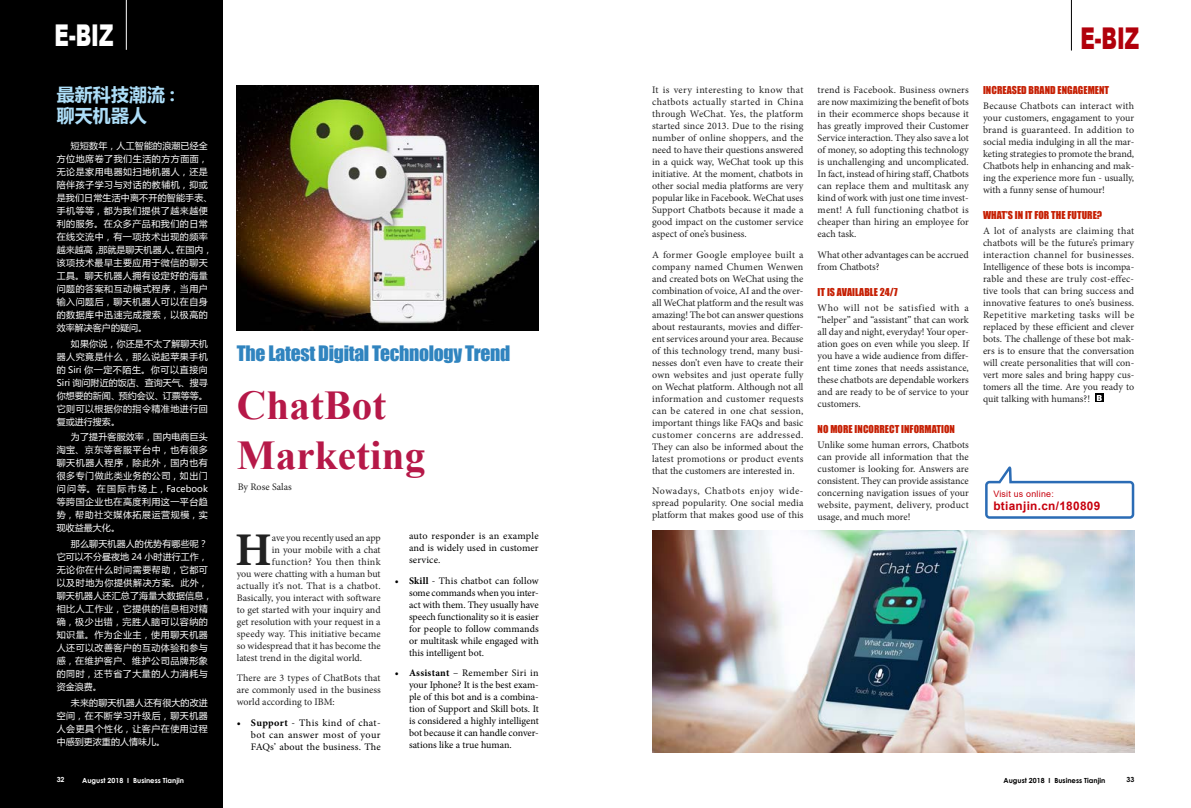
<style>
.page{position:relative;width:1191px;height:808px;background:#fff}
.page>*{position:absolute;margin:0;border:0;box-sizing:border-box;transform-origin:0 0}
.t1{font:700 46.9px "Minion Pro";color:#222}
.t2{font:700 41px/49.2px "Times New Roman";letter-spacing:.005em;color:#b61848}
.t3{font:900 30px "Arial";color:#fff;scale:.67 1}
.t4{font:900 30px "Arial";color:#b1000b;scale:.67 1}
.t5{font:19.6px "Impact";letter-spacing:-.015em;color:#3084bf}
.t6{font:700 18px/21.6px "Microsoft Ya Hei";letter-spacing:.005em;color:#addef8}
.t7{font:700 11.8px "Arial";letter-spacing:.025em;color:#c7000d}
.t8{font:10px/12px "Minion Pro";color:#222;text-align:justify}
.t9{font:10px/12px "Minion Pro";letter-spacing:.005em;color:#000;text-align:justify}
.t10{font:10px "Impact";letter-spacing:.005em;color:#c62004}
.t11{font:10px "Minion Pro";letter-spacing:.025em;color:#222}
.t12{font:9px/13px "Microsoft Ya Hei";letter-spacing:.055em;color:#fff;text-align:justify}
.t13{font:8.9px "Arial";letter-spacing:.025em;color:#c7000d}
.t14{font:700 7px "Century Gothic";color:#fff}
.t15{font:700 7px "Century Gothic";color:#000}
.s1{font-weight:700}
</style>
<div class="page">
<div style="left:0;top:0;width:222px;height:808px;background:#000"></div>
<hr style="left:126px;top:0;width:1px;height:50px;background:#fff">
<img style="left:237px;top:85px;width:302px;height:246px">
<hr style="left:1071px;top:0;width:1px;height:51px;background:#000">
<svg style="left:985px;top:466px;width:149px;height:53px"></svg>
<svg style="left:1095px;top:394px;width:8px;height:8px"></svg>
<svg style="left:1096px;top:395px;width:5px;height:6px"></svg>
<img style="left:652px;top:531px;width:482px;height:221px">
<h3 class="t3" style="left:55px;top:14px;width:89px">E-BIZ</h3>
<h3 class="t6" style="left:57px;top:83px;width:120px">最新科技潮流 :聊天机器人</h3>
<p class="t12" style="left:57px;top:139px;width:157px;text-align:left;text-indent:14px">短短数年，人工智能的浪潮已经全方位地席卷了我们生活的方方面面，无论是家用电器如扫地机器人，还是陪伴孩子学习与对话的教辅机，抑或是我们日常生活中离不开的智能手表、手机等等，都为我们提供了越来越便利的服务。在众多产品和我们的日常在线交流中，有一项技术出现的频率越来越高，那就是聊天机器人。在国内，该项技术最早主要应用于微信的聊天工具。聊天机器人拥有设定好的海量问题的答案和互动模式程序，当用户输入问题后，聊天机器人可以在自身的数据库中迅速完成搜索，以极高的效率解决客户的疑问。</p>
<p class="t12" style="left:57px;top:337px;width:153px;text-indent:14px">如果你说，你还是不太了解聊天机器人究竟是什么，那么说起苹果手机的 Siri 你一定不陌生。你可以直接向Siri 询问附近的饭店、查询天气、搜寻你想要的新闻、预约会议、订票等等。它则可以根据你的指令精准地进行回复或进行搜索。</p>
<p class="t12" style="left:57px;top:430px;width:153px;text-indent:14px">为了提升客服效率，国内电商巨头淘宝、京东等客服平台中，也有很多聊天机器人程序，除此外，国内也有很多专门做此类业务的公司，如出门问问等。在国际市场上，Facebook等跨国企业也在高度利用这一平台趋势，帮助社交媒体拓展运营规模，实现收益最大化。</p>
<p class="t12" style="left:57px;top:537px;width:157px;text-align:left;text-indent:14px">那么聊天机器人的优势有哪些呢？它可以不分昼夜地 24 小时进行工作，无论你在什么时间需要帮助，它都可以及时地为你提供解决方案。此外，聊天机器人还汇总了海量大数据信息，相比人工作业，它提供的信息相对精确，极少出错，完胜人脑可以容纳的知识量。作为企业主，使用聊天机器人还可以改善客户的互动体验和参与感，在维护客户、维护公司品牌形象的同时，还节省了大量的人力消耗与资金浪费。</p>
<p class="t12" style="left:57px;top:696px;width:153px;text-indent:14px">未来的聊天机器人还有很大的改进空间，在不断学习升级后，聊天机器人会更具个性化，让客户在使用过程中感到更浓重的人情味儿。</p>
<h3 class="t5" style="left:237px;top:338px;width:275px">THE LATEST DIGITAL TECHNOLOGY TREND</h3>
<h2 class="t2" style="left:237px;top:380px;width:190px">ChatBot<br>Marketing</h2>
<p class="t8" style="left:238px;top:481px;width:56px">By Rose Salas</p>
<h1 class="t1" style="left:235px;top:517px;width:38px">H</h1>
<p class="t8" style="left:272px;top:532px;width:110px">ave you recently used an app</p>
<p class="t8" style="left:272px;top:544px;width:110px">in your mobile with a chat</p>
<p class="t11" style="left:272px;top:555px;width:110px">function? You then think</p>
<p class="t8" style="left:237px;top:568px;width:145px">you were chatting with a human but</p>
<p class="t8" style="left:237px;top:580px;width:145px">actually it’s not. That is a chatbot.</p>
<p class="t8" style="left:237px;top:592px;width:145px">Basically, you interact with software</p>
<p class="t8" style="left:237px;top:604px;width:145px">to get started with your inquiry and</p>
<p class="t8" style="left:237px;top:616px;width:145px">get resolution with your request in a</p>
<p class="t8" style="left:237px;top:628px;width:145px">speedy way. This initiative became</p>
<p class="t8" style="left:237px;top:640px;width:145px">so widespread that it has become the</p>
<p class="t8" style="left:237px;top:652px;width:127px">latest trend in the digital world.</p>
<p class="t8" style="left:237px;top:672px;width:145px">There are 3 types of ChatBots that are commonly used in the business world according to IBM:</p>
<p class="t9" style="left:251px;top:717px;width:131px;text-indent:-14px"><span class="s1">• Support</span> - This kind of chat&shy;bot can answer most of your FAQs’ about the business. The</p>
<p class="t9" style="left:409px;top:530px;width:131px">auto responder is an example and is widely used in customer service.</p>
<p class="t9" style="left:409px;top:574px;width:131px;text-indent:-14px"><span class="s1">• Skill</span> - This chatbot can follow some commands when you inter&shy;act with them. They usually have speech functionality so it is easier for people to follow commands or multitask while engaged with this intelligent bot.</p>
<p class="t9" style="left:409px;top:667px;width:131px;text-indent:-14px"><span class="s1">• Assistant</span> – Remember Siri in your Iphone? It is the best exam&shy;ple of this bot and is a combina&shy;tion of Support and Skill bots. It is considered a highly intelligent bot because it can handle conver&shy;sations like a true human.</p>
<h3 class="t4" style="left:1080px;top:17px;width:89px">E-BIZ</h3>
<p class="t8" style="left:652px;top:84px;width:153px">It is very interesting to know that chatbots actually started in China through WeChat. Yes, the platform started since 2013. Due to the rising number of online shoppers, and the need to have their questions answered in a quick way, WeChat took up this initiative. At the moment, chatbots in other social media platforms are very popular like in Facebook. WeChat uses Support Chatbots because it made a good impact on the customer service aspect of one’s business.</p>
<p class="t8" style="left:652px;top:249px;width:153px">A former Google employee built a company named Chumen Wenwen and created bots on WeChat using the combination of voice, AI and the over&shy;all WeChat platform and the result was amazing! The bot can answer questions about restaurants, movies and differ&shy;ent services around your area. Because of this technology trend, many busi&shy;nesses don’t even have to create their own websites and just operate fully on Wechat platform. Although not all information and customer requests can be catered in one chat session, important things like FAQs and basic customer concerns are addressed.<br>They can also be informed about the latest promotions or product events that the customers are interested in.</p>
<p class="t8" style="left:652px;top:485px;width:153px">Nowadays, Chatbots enjoy wide&shy;spread popularity. One social media platform that makes good use of this</p>
<p class="t8" style="left:817px;top:84px;width:153px">trend is Facebook. Business owners are now maximizing the benefit of bots in their ecommerce shops because it has greatly improved their Customer Service interaction. They also save a lot of money, so adopting this technology is unchallenging and uncomplicated.<br>In fact, instead of hiring staff, Chatbots can replace them and multitask any kind of work with just one time invest&shy;ment! A full functioning chatbot is cheaper than hiring an employee for each task.</p>
<p class="t8" style="left:817px;top:249px;width:153px">What other advantages can be accrued from Chatbots?</p>
<p class="t10" style="left:817px;top:284px;width:82px">IT IS AVAILABLE 24/7</p>
<p class="t8" style="left:817px;top:302px;width:153px">Who will not be satisfied with a “helper” and “assistant” that can work all day and night, everyday! Your oper&shy;ation goes on even while you sleep. If you have a wide audience from differ&shy;ent time zones that needs assistance, these chatbots are dependable workers and are ready to be of service to your customers.</p>
<p class="t10" style="left:817px;top:421px;width:139px">NO MORE INCORRECT INFORMATION</p>
<p class="t8" style="left:817px;top:439px;width:153px">Unlike some human errors, Chatbots can provide all information that the customer is looking for. Answers are consistent. They can provide assistance concerning navigation issues of your website, payment, delivery, product usage, and much more!</p>
<p class="t10" style="left:983px;top:82px;width:126px">INCREASED BRAND ENGAGEMENT</p>
<p class="t8" style="left:983px;top:100px;width:153px">Because Chatbots can interact with your customers, engagament to your brand is guaranteed. In addition to social media indulging in all the mar&shy;keting strategies to promote the brand, Chatbots help in enhancing and mak&shy;ing the experience more fun - usually, with a funny sense of humour!</p>
<p class="t10" style="left:983px;top:207px;width:121px">WHAT’S IN IT FOR THE FUTU RE?</p>
<p class="t8" style="left:983px;top:225px;width:153px">A lot of analysts are claiming that chatbots will be the future’s primary interaction channel for businesses.<br>Intelligence of these bots is incompa&shy;rable and these are truly cost-effec&shy;tive tools that can bring success and innovative features to one’s business.<br>Repetitive marketing tasks will be replaced by these efficient and clever bots. The challenge of these bot mak&shy;ers is to ensure that the conversation will create personalities that will con&shy;vert more sales and bring happy cus&shy;tomers all the time. Are you ready to quit talking with humans?!</p>
<p class="t13" style="left:993px;top:488px;width:62px">Visit us online:</p>
<p class="t7" style="left:993px;top:498px;width:108px">btianjin.cn/180809</p>
<p class="t14" style="left:57px;top:774px;width:9px">32</p>
<p class="t14" style="left:82px;top:775px;width:103px">August 2018 I Business Tianjin</p>
<p class="t15" style="left:1003px;top:775px;width:103px">August 2018 I Business Tianjin</p>
<p class="t15" style="left:1126px;top:774px;width:9px">33</p>
</div>
